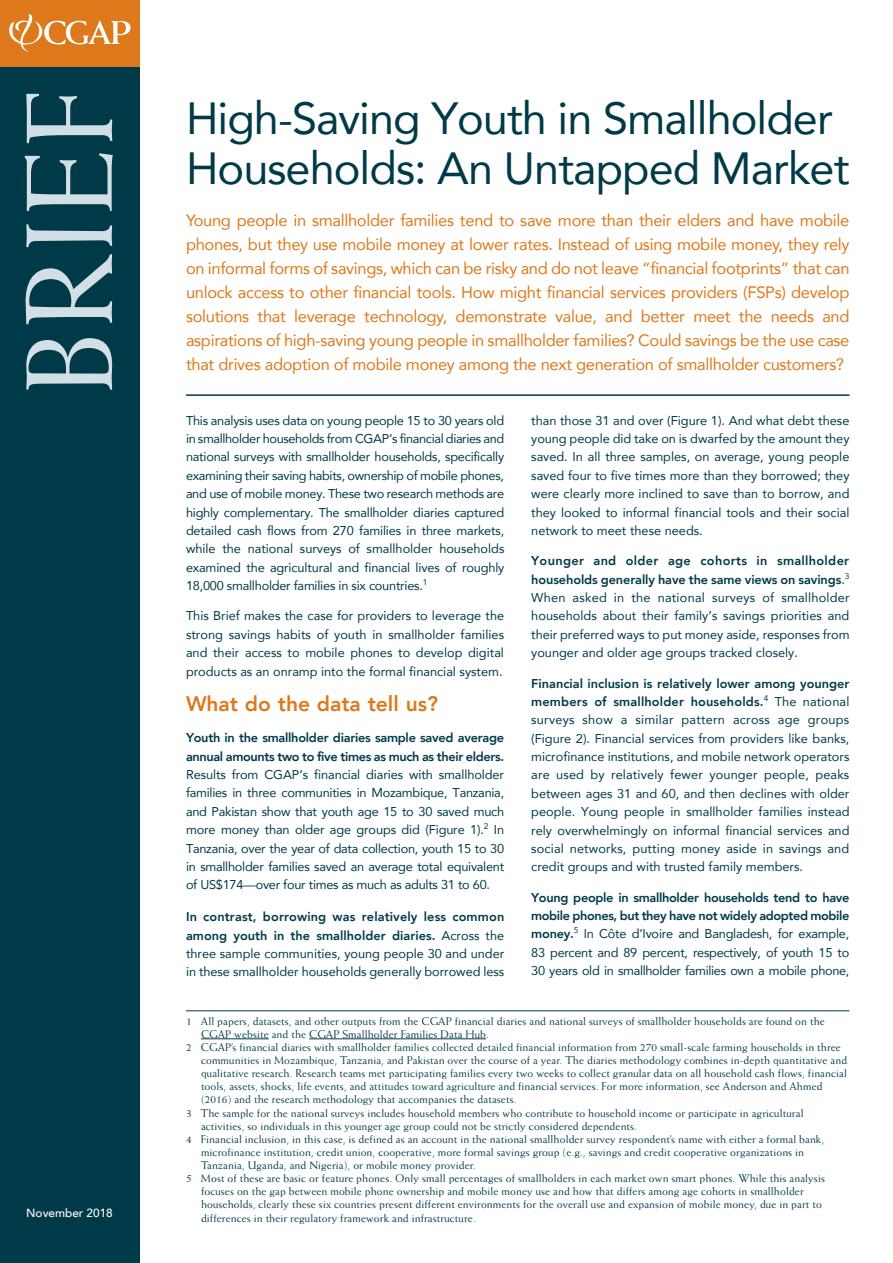
<style>
.page{position:relative;width:893px;height:1263px;background:#fff}
.page>*{position:absolute;margin:0;border:0;box-sizing:border-box;transform-origin:0 0}
.t1{font:123px "Weiss";color:#d2e0e6}
.headine{font:45px/49.5px "Avenir";letter-spacing:-.02em;color:#003a49}
.subhead_1{font:800 21px "Avenir";color:#de791b}
.INTRO{font:16.5px/24px "Avenir";letter-spacing:-.02em;color:#de791b;text-align:justify}
.body_text{font:12.75px/18.3px "Avenir";letter-spacing:-.005em;color:#003a49;text-align:justify}
.t2{font:500 11.85px "Avenir";color:#fff}
.Footnote{font:11.25px/13.2px "Weiss";letter-spacing:.01em;color:#003a49}
.first_footnote{font:11.25px/13.2px "Weiss";letter-spacing:.01em;color:#003a49}
.s1{font-weight:800}
</style>
<div class="page">
<div style="left:0;top:52px;width:140px;height:1211px;background:#003a49"></div>
<div style="left:0;top:0;width:140px;height:66px;background:#de791b"></div>
<svg style="left:9px;top:14px;width:122px;height:38px"></svg>
<hr style="left:186px;top:394px;width:663px;height:2px;background:#003a49">
<hr style="left:186px;top:1010px;width:663px;height:1px;background:#003a49">
<hr style="left:201px;top:1038px;width:68px;height:1px;background:#003a49">
<hr style="left:309px;top:1038px;width:177px;height:1px;background:#003a49">
<p class="t1" style="left:-2px;top:396px;width:308px;rotate:-90deg">BRIEF</p>
<p class="t2" style="left:26px;top:1203px;width:88px">November 2018</p>
<p class="headine" style="left:186px;top:92px;width:665px">High-Saving Youth in Smallholder<br>Households: An Untapped Market</p>
<p class="INTRO" style="left:186px;top:207px;width:665px">Young people in smallholder families tend to save more than their elders and have mobile phones, but they use mobile money at lower rates. Instead of using mobile money, they rely on informal forms of savings, which can be risky and do not leave “financial footprints” that can unlock access to other financial tools. How might financial services providers (FSPs) develop solutions that leverage technology, demonstrate value, and better meet the needs and aspirations of high-saving young people in smallholder families? Could savings be the use case that drives adoption of mobile money among the next generation of smallholder customers?</p>
<p class="body_text" style="left:186px;top:411px;width:320px">This analysis uses data on young people 15 to 30 years old in smallholder households from CGAP’s financial diaries and national surveys with smallholder households, specifically examining their saving habits, ownership of mobile phones, and use of mobile money. These two research methods are highly complementary. The smallholder diaries captured detailed cash flows from 270 families in three markets, while the national surveys of smallholder households examined the agricultural and financial lives of roughly 18,000 smallholder families in six countries.<sup>1</sup></p>
<p class="body_text" style="left:186px;top:606px;width:320px">This Brief makes the case for providers to leverage the strong savings habits of youth in smallholder families and their access to mobile phones to develop digital products as an onramp into the formal financial system.</p>
<p class="subhead_1" style="left:186px;top:687px;width:253px">What do the data tell us?</p>
<p class="body_text" style="left:186px;top:728px;width:320px"><span class="s1">Youth in the smallholder diaries sample saved average annual amounts two to five times as much as their elders.<br></span>Results from CGAP’s financial diaries with smallholder families in three communities in Mozambique, Tanzania, and Pakistan show that youth age 15 to 30 saved much more money than older age groups did (Figure 1).<sup>2</sup> In Tanzania, over the year of data collection, youth 15 to 30 in smallholder families saved an average total equivalent of US$174—over four times as much as adults 31 to 60.</p>
<p class="body_text" style="left:186px;top:907px;width:320px"><span class="s1">In contrast, borrowing was relatively less common among youth in the smallholder diaries.</span> Across the three sample communities, young people 30 and under in these smallholder households generally borrowed less</p>
<p class="body_text" style="left:531px;top:411px;width:320px">than those 31 and over (Figure 1). And what debt these young people did take on is dwarfed by the amount they saved. In all three samples, on average, young people saved four to five times more than they borrowed; they were clearly more inclined to save than to borrow, and they looked to informal financial tools and their social network to meet these needs.</p>
<p class="body_text" style="left:531px;top:551px;width:320px"><span class="s1">Younger and older age cohorts in smallholder households generally have the same views on savings</span>.<sup>3<br></sup>When asked in the national surveys of smallholder households about their family’s savings priorities and their preferred ways to put money aside, responses from younger and older age groups tracked closely.</p>
<p class="body_text" style="left:531px;top:673px;width:320px"><span class="s1">Financial inclusion is relatively lower among younger members of smallholder households.</span><sup>4</sup> The national surveys show a similar pattern across age groups (Figure 2). Financial services from providers like banks, microfinance institutions, and mobile network operators are used by relatively fewer younger people, peaks between ages 31 and 60, and then declines with older people. Young people in smallholder families instead rely overwhelmingly on informal financial services and social networks, putting money aside in savings and credit groups and with trusted family members.</p>
<p class="body_text" style="left:531px;top:888px;width:320px"><span class="s1">Young people in smallholder households tend to have mobile phones, but they have not widely adopted mobile money.</span><sup>5</sup> In Côte d’Ivoire and Bangladesh, for example, 83 percent and 89 percent, respectively, of youth 15 to 30 years old in smallholder families own a mobile phone,</p>
<p class="first_footnote" style="left:201px;top:1014px;width:625px;text-indent:-15px">1 All papers, datasets, and other outputs from the CGAP financial diaries and national surveys of smallholder households are found on the<br>CGAP website and the CGAP Smallholder Families Data Hub.</p>
<p class="Footnote" style="left:201px;top:1040px;width:648px;text-indent:-15px">2 CGAP’s financial diaries with smallholder families collected detailed financial information from 270 small-scale farming households in three communities in Mozambique, Tanzania, and Pakistan over the course of a year. The diaries methodology combines in-depth quantitative and qualitative research. Research teams met participating families every two weeks to collect granular data on all household cash flows, financial tools, assets, shocks, life events, and attitudes toward agriculture and financial services. For more information, see Anderson and Ahmed (2016) and the research methodology that accompanies the datasets.</p>
<p class="Footnote" style="left:201px;top:1106px;width:604px;text-indent:-15px">3 The sample for the national surveys includes household members who contribute to household income or participate in agricultural activities, so individuals in this younger age group could not be strictly considered dependents.</p>
<p class="Footnote" style="left:201px;top:1132px;width:625px;text-indent:-15px">4 Financial inclusion, in this case, is defined as an account in the national smallholder survey respondent’s name with either a formal bank, microfinance institution, credit union, cooperative, more formal savings group (e.g., savings and credit cooperative organizations in<br>Tanzania, Uganda, and Nigeria), or mobile money provider.</p>
<p class="Footnote" style="left:201px;top:1171px;width:625px;text-indent:-15px">5 Most of these are basic or feature phones. Only small percentages of smallholders in each market own smart phones. While this analysis focuses on the gap between mobile phone ownership and mobile money use and how that differs among age cohorts in smallholder households, clearly these six countries present different environments for the overall use and expansion of mobile money, due in part to</p>
<p class="Footnote" style="left:201px;top:1211px;width:276px">differences in their regulatory framework and infrastructure.</p>
</div>
